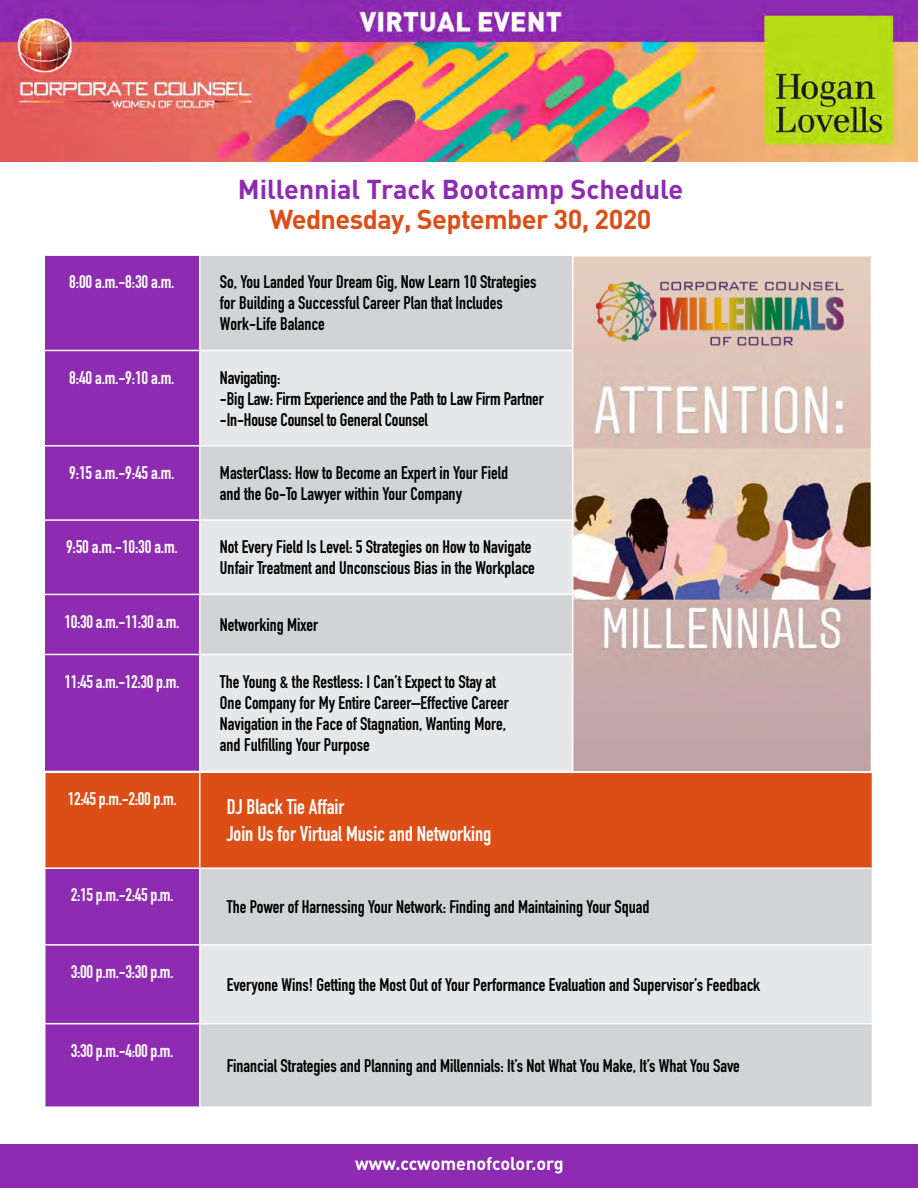
<style>
.page{position:relative;width:918px;height:1188px;background:#fff}
.page>*{position:absolute;margin:0;border:0;box-sizing:border-box;transform-origin:0 0}
.t1{font:700 27px "DIN";color:#8d2bb1}
.t2{font:700 27px "DIN";letter-spacing:-.02em;color:#dd4e16}
.t3{font:700 21px/27px "DIN Condensed";color:#fff}
.t4{font:700 18px/21px "DIN Condensed";color:#000}
.t5{font:700 18px "DIN Condensed";letter-spacing:-.02em;color:#fff}
.t6{font:700 18px "DIN";color:#fff}
</style>
<div class="page">
<img style="left:573px;top:258px;width:297px;height:512px">
<div style="left:569px;top:254px;width:305px;height:520px;border:3px solid #fff"></div>
<div style="left:45px;top:256px;width:154px;height:515px;background:#8d2bb1"></div>
<div style="left:200px;top:256px;width:372px;height:94px;background:#d1d3d4"></div>
<svg style="left:200px;top:351px;width:372px;height:420px;background:#dfe0e1"></svg>
<hr style="left:200px;top:254px;width:373px;height:2px;background:#fff">
<hr style="left:572px;top:256px;width:1px;height:94px;background:#fff">
<hr style="left:44px;top:350px;width:156px;height:1px;background:#fff">
<hr style="left:200px;top:350px;width:373px;height:1px;background:#fff">
<hr style="left:572px;top:351px;width:1px;height:94px;background:#fff">
<hr style="left:44px;top:445px;width:156px;height:2px;background:#fff">
<hr style="left:200px;top:445px;width:373px;height:2px;background:#fff">
<hr style="left:572px;top:447px;width:1px;height:72px;background:#fff">
<hr style="left:44px;top:519px;width:156px;height:2px;background:#fff">
<hr style="left:200px;top:519px;width:373px;height:2px;background:#fff">
<hr style="left:572px;top:521px;width:1px;height:73px;background:#fff">
<hr style="left:44px;top:594px;width:156px;height:1px;background:#fff">
<hr style="left:200px;top:594px;width:373px;height:1px;background:#fff">
<hr style="left:572px;top:595px;width:1px;height:59px;background:#fff">
<hr style="left:44px;top:654px;width:156px;height:1px;background:#fff">
<hr style="left:200px;top:654px;width:373px;height:1px;background:#fff">
<hr style="left:572px;top:655px;width:1px;height:116px;background:#fff">
<hr style="left:200px;top:771px;width:373px;height:1px;background:#fff">
<div style="left:45px;top:773px;width:827px;height:94px;background:#dd4e16"></div>
<div style="left:45px;top:869px;width:154px;height:237px;background:#8d2bb1"></div>
<div style="left:200px;top:869px;width:672px;height:237px;background:#d1d3d4"></div>
<div style="left:200px;top:945px;width:672px;height:79px;background:#e6e7e8"></div>
<hr style="left:200px;top:772px;width:673px;height:1px;background:#fff">
<hr style="left:199px;top:773px;width:1px;height:94px;background:#fff">
<hr style="left:872px;top:773px;width:1px;height:94px;background:#fff">
<hr style="left:44px;top:944px;width:156px;height:2px;background:#fff">
<hr style="left:200px;top:944px;width:673px;height:2px;background:#fff">
<hr style="left:44px;top:1023px;width:156px;height:1px;background:#fff">
<hr style="left:200px;top:1023px;width:673px;height:1px;background:#fff">
<img style="left:591px;top:278px;width:263px;height:70px">
<img style="left:0;top:0;width:918px;height:162px">
<div style="left:0;top:1145px;width:918px;height:43px;background:#8d2bb1"></div>
<h1 class="t1" style="left:238px;top:172px;width:447px">Millennial Track Bootcamp Schedule</h1>
<h1 class="t2" style="left:269px;top:202px;width:384px">Wednesday, September 30, 2020</h1>
<p class="t5" style="left:69px;top:270px;width:107px">8:00 a.m.-8:30 a.m.</p>
<p class="t4" style="left:220px;top:271px;width:318px">So, You Landed Your Dream Gig, Now Learn 10 Strategies for Building a Successful Career Plan that Includes<br>Work-Life Balance</p>
<p class="t5" style="left:69px;top:365px;width:107px">8:40 a.m.-9:10 a.m.</p>
<p class="t4" style="left:220px;top:367px;width:325px">Navigating:<br>-Big Law: Firm Experience and the Path to Law Firm Partner -In-House Counsel to General Counsel</p>
<p class="t5" style="left:69px;top:460px;width:107px">9:15 a.m.-9:45 a.m.</p>
<p class="t4" style="left:220px;top:462px;width:290px">MasterClass: How to Become an Expert in Your Field and the Go-To Lawyer within Your Company</p>
<p class="t5" style="left:66px;top:535px;width:113px">9:50 a.m.-10:30 a.m.</p>
<p class="t4" style="left:220px;top:536px;width:316px">Not Every Field Is Level: 5 Strategies on How to Navigate<br>Unfair Treatment and Unconscious Bias in the Workplace</p>
<p class="t5" style="left:65px;top:609px;width:116px">10:30 a.m.-11:30 a.m.</p>
<p class="t4" style="left:220px;top:614px;width:100px">Networking Mixer</p>
<p class="t5" style="left:65px;top:669px;width:116px">11:45 a.m.-12:30 p.m.</p>
<p class="t4" style="left:220px;top:671px;width:290px">The Young &amp; the Restless: I Can’t Expect to Stay at One Company for My Entire Career–Effective Career Navigation in the Face of Stagnation, Wanting More, and Fulfilling Your Purpose</p>
<p class="t5" style="left:68px;top:787px;width:111px">12:45 p.m.-2:00 p.m.</p>
<p class="t3" style="left:227px;top:793px;width:266px">DJ Black Tie Affair<br>Join Us for Virtual Music and Networking</p>
<p class="t5" style="left:71px;top:883px;width:104px">2:15 p.m.-2:45 p.m.</p>
<p class="t5" style="left:71px;top:960px;width:104px">3:00 p.m.-3:30 p.m.</p>
<p class="t5" style="left:71px;top:1038px;width:104px">3:30 p.m.-4:00 p.m.</p>
<p class="t4" style="left:227px;top:896px;width:424px">The Power of Harnessing Your Network: Finding and Maintaining Your Squad</p>
<p class="t4" style="left:227px;top:974px;width:535px">Everyone Wins! Getting the Most Out of Your Performance Evaluation and Supervisor’s Feedback</p>
<p class="t4" style="left:227px;top:1055px;width:515px">Financial Strategies and Planning and Millennials: It’s Not What You Make, It’s What You Save</p>
<p class="t6" style="left:355px;top:1152px;width:210px">www.ccwomenofcolor.org</p>
</div>
